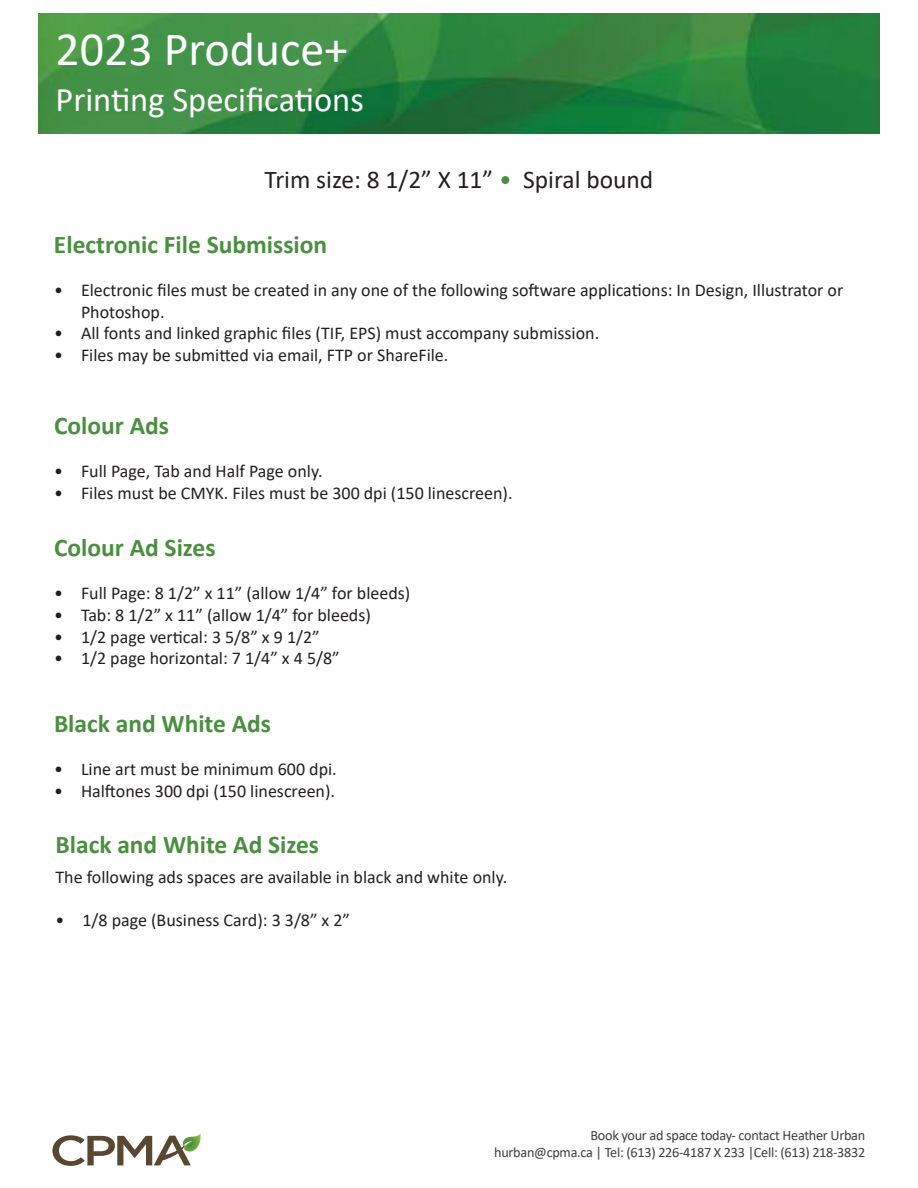
<style>
.page{position:relative;width:918px;height:1188px;background:#fff}
.page>*{position:absolute;margin:0;border:0;box-sizing:border-box;transform-origin:0 0}
.t1{font:48px "Calibri";color:#fff}
.t2{font:34.5px "Calibri";color:#fff}
.t3{font:700 25.5px "Calibri";color:#4a8f40}
.t4{font:25.5px "Calibri";color:#231f20}
.t5{font:18px/21.6px "Calibri";color:#231f20}
.t6{font:14.25px/16.5px "Calibri";letter-spacing:-.02em;color:#3e3e3f;text-align:right}
.s1{color:#4a8f40}
</style>
<div class="page">
<img style="left:39px;top:14px;width:840px;height:120px">
<svg style="left:52px;top:1133px;width:149px;height:33px"></svg>
<p class="t1" style="left:56px;top:15px;width:294px">2023 Produce+</p>
<p class="t2" style="left:56px;top:75px;width:310px">Printing Specifications</p>
<p class="t4" style="left:265px;top:162px;width:390px">Trim size: 8 1/2” X 11” <span class="s1">•</span> Spiral bound</p>
<p class="t3" style="left:54px;top:226px;width:275px">Electronic File Submission</p>
<p class="t5" style="left:81px;top:279px;width:764px;text-indent:-27px">• Electronic files must be created in any one of the following software applications: In Design, Illustrator or<br>Photoshop.</p>
<p class="t5" style="left:54px;top:322px;width:547px">• All fonts and linked graphic files (TIF, EPS) must accompany submission.</p>
<p class="t5" style="left:54px;top:344px;width:396px">• Files may be submitted via email, FTP or ShareFile.</p>
<p class="t3" style="left:54px;top:408px;width:117px">Colour Ads</p>
<p class="t5" style="left:54px;top:460px;width:270px">• Full Page, Tab and Half Page only.</p>
<p class="t5" style="left:54px;top:482px;width:460px">• Files must be CMYK. Files must be 300 dpi (150 linescreen).</p>
<p class="t3" style="left:54px;top:530px;width:163px">Colour Ad Sizes</p>
<p class="t5" style="left:54px;top:582px;width:358px">• Full Page: 8 1/2” x 11” (allow 1/4” for bleeds)</p>
<p class="t5" style="left:54px;top:604px;width:318px">• Tab: 8 1/2” x 11” (allow 1/4” for bleeds)</p>
<p class="t5" style="left:54px;top:625px;width:267px">• 1/2 page vertical: 3 5/8” x 9 1/2”</p>
<p class="t5" style="left:54px;top:647px;width:287px">• 1/2 page horizontal: 7 1/4” x 4 5/8”</p>
<p class="t3" style="left:54px;top:706px;width:219px">Black and White Ads</p>
<p class="t5" style="left:54px;top:758px;width:284px">• Line art must be minimum 600 dpi.</p>
<p class="t5" style="left:54px;top:780px;width:283px">• Halftones 300 dpi (150 linescreen).</p>
<p class="t3" style="left:56px;top:826px;width:265px">Black and White Ad Sizes</p>
<p class="t5" style="left:56px;top:866px;width:453px">The following ads spaces are available in black and white only.</p>
<p class="t5" style="left:56px;top:909px;width:296px">• 1/8 page (Business Card): 3 3/8” x 2”</p>
<p class="t6" style="left:494px;top:1127px;width:373px">Book your ad space today- contact Heather Urban hurban@cpma.ca | Tel: (613) 226-4187 X 233 |Cell: (613) 218-3832</p>
</div>
